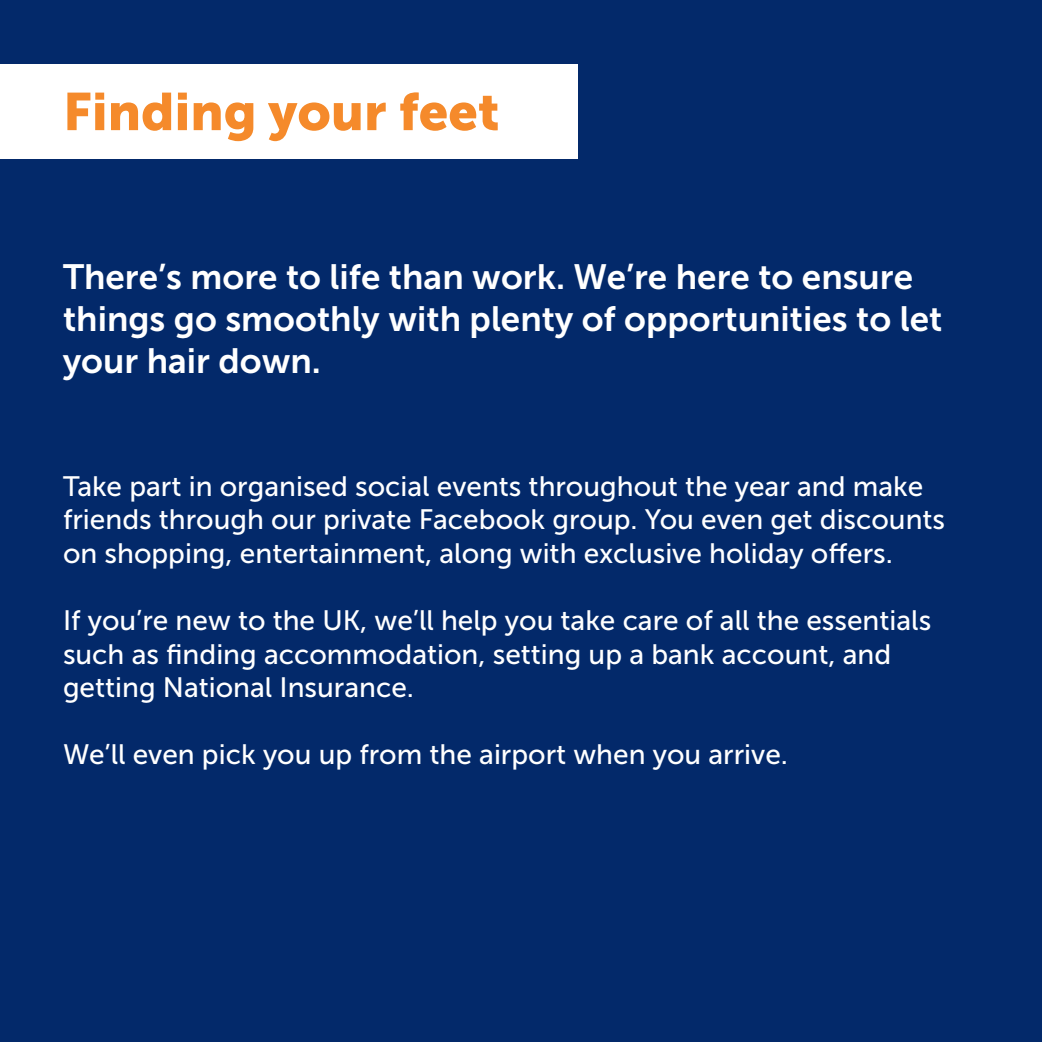
<style>
.page{position:relative;width:1042px;height:1042px;background:#03296a}
.page>*{position:absolute;margin:0;border:0;box-sizing:border-box;transform-origin:0 0}
.t1{font:52.5px "Museo Sans 900";color:#f58a2b}
.t2{font:35px/42px "Museo Sans 700";color:#fff}
.t3{font:28px/33.6px "Museo Sans 500";color:#fff}
</style>
<div class="page">
<div style="left:0;top:64px;width:578px;height:95px;background:#fff"></div>
<h1 class="t1" style="left:63px;top:82px;width:438px">Finding your feet</h1>
<p class="t2" style="left:63px;top:256px;width:881px">There’s more to life than work. We’re here to ensure things go smoothly with plenty of opportunities to let your hair down.</p>
<p class="t3" style="left:63px;top:469px;width:883px">Take part in organised social events throughout the year and make friends through our private Facebook group. You even get discounts on shopping, entertainment, along with exclusive holiday offers.</p>
<p class="t3" style="left:63px;top:603px;width:870px">If you’re new to the UK, we’ll help you take care of all the essentials such as finding accommodation, setting up a bank account, and getting National Insurance.</p>
<p class="t3" style="left:63px;top:738px;width:726px">We’ll even pick you up from the airport when you arrive.</p>
</div>
